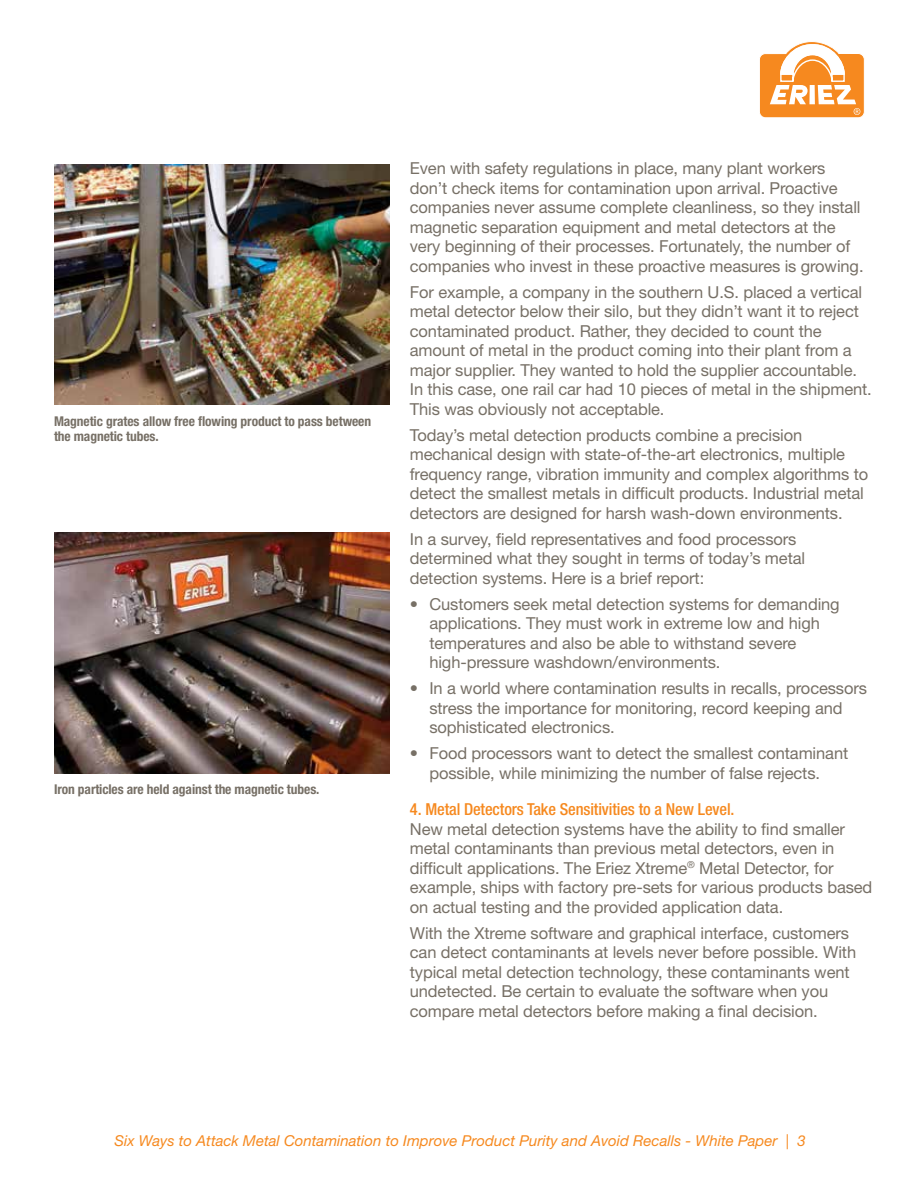
<style>
.page{position:relative;width:918px;height:1188px;background:#fff}
.page>*{position:absolute;margin:0;border:0;box-sizing:border-box;transform-origin:0 0}
.t1{font:16.5px/19.5px "Helvetica Neue";letter-spacing:-.005em;color:#777066}
.t2{font:500 condensed 16.5px "Helvetica Neue";letter-spacing:-.005em;color:#f6891f}
.t3{font:italic 15px "Helvetica Neue";color:#f6891f}
.t4{font:700 condensed 13.5px/15px "Helvetica Neue";letter-spacing:-.005em;color:#777066}
</style>
<div class="page">
<svg style="left:759px;top:41px;width:106px;height:77px"></svg>
<img style="left:54px;top:164px;width:336px;height:241px">
<img style="left:54px;top:532px;width:336px;height:241px">
<p class="t4" style="left:54px;top:413px;width:319px">Magnetic grates allow free flowing product to pass between the magnetic tubes.</p>
<p class="t4" style="left:54px;top:781px;width:267px">Iron particles are held against the magnetic tubes.</p>
<p class="t1" style="left:410px;top:158px;width:455px">Even with safety regulations in place, many plant workers don’t check items for contamination upon arrival. Proactive companies never assume complete cleanliness, so they install magnetic separation equipment and metal detectors at the very beginning of their processes. Fortunately, the number of companies who invest in these proactive measures is growing.</p>
<p class="t1" style="left:410px;top:282px;width:463px">For example, a company in the southern U.S. placed a vertical metal detector below their silo, but they didn’t want it to reject contaminated product. Rather, they decided to count the amount of metal in the product coming into their plant from a major supplier. They wanted to hold the supplier accountable.<br>In this case, one rail car had 10 pieces of metal in the shipment.<br>This was obviously not acceptable.</p>
<p class="t1" style="left:410px;top:425px;width:460px">Today’s metal detection products combine a precision mechanical design with state-of-the-art electronics, multiple frequency range, vibration immunity and complex algorithms to detect the smallest metals in difficult products. Industrial metal detectors are designed for harsh wash-down environments.</p>
<p class="t1" style="left:410px;top:529px;width:397px">In a survey, field representatives and food processors determined what they sought in terms of today’s metal detection systems. Here is a brief report:</p>
<p class="t1" style="left:429px;top:594px;width:412px;text-indent:-20px">• Customers seek metal detection systems for demanding applications. They must work in extreme low and high temperatures and also be able to withstand severe high-pressure washdown/environments.</p>
<p class="t1" style="left:429px;top:678px;width:439px;text-indent:-20px">• In a world where contamination results in recalls, processors stress the importance for monitoring, record keeping and sophisticated electronics.</p>
<p class="t1" style="left:410px;top:743px;width:440px;text-align:center">• Food processors want to detect the smallest contaminant possible, while minimizing the number of false rejects.</p>
<p class="t2" style="left:410px;top:800px;width:326px">4. Metal Detectors Take Sensitivities to a New Level.</p>
<p class="t1" style="left:410px;top:819px;width:464px">New metal detection systems have the ability to find smaller metal contaminants than previous metal detectors, even in difficult applications. The Eriez Xtreme<sup>®</sup> Metal Detector, for example, ships with factory pre-sets for various products based on actual testing and the provided application data.</p>
<p class="t1" style="left:410px;top:923px;width:448px">With the Xtreme software and graphical interface, customers can detect contaminants at levels never before possible. With typical metal detection technology, these contaminants went undetected. Be certain to evaluate the software when you compare metal detectors before making a final decision.</p>
<p class="t3" style="left:114px;top:1131px;width:693px">Six Ways to Attack Metal Contamination to Improve Product Purity and Avoid Recalls - White Paper | 3</p>
</div>
